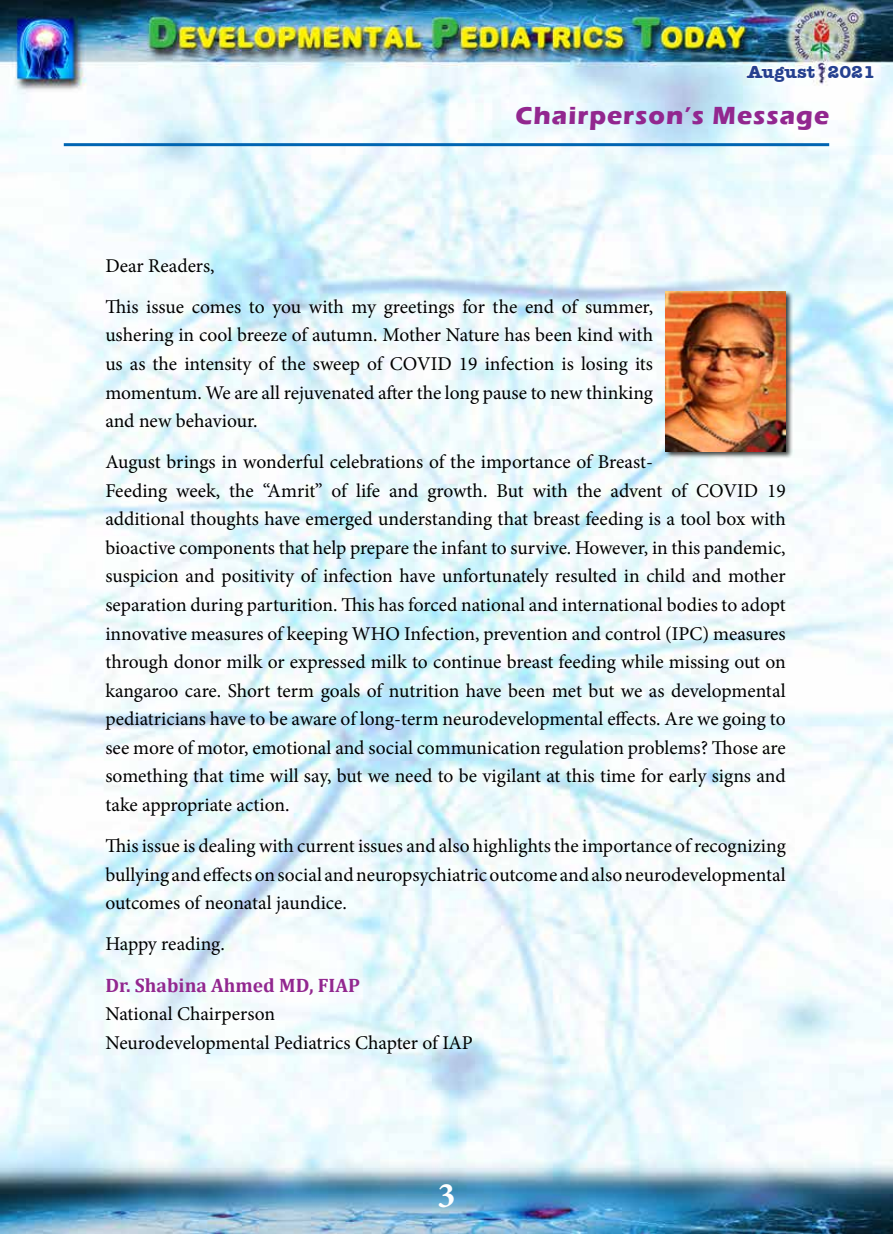
<style>
.page{position:relative;width:893px;height:1234px;background:#fff}
.page>*{position:absolute;margin:0;border:0;box-sizing:border-box;transform-origin:0 0}
.t1{font:700 36px "Minion Pro";color:#fff}
.t2{font:700 25.5px "Eras ITC";letter-spacing:.04em;color:#92278f}
.t3{font:19.5px/28.5px "Minion Pro";letter-spacing:-.005em;color:#000}
.t4{font:700 19.5px "Cambria";color:#92278f}
.t5{font:700 18px "Amer Typewriter IT Cby BT";color:#25408f}
</style>
<div class="page">
<img style="left:0;top:0;width:893px;height:1233px">
<svg style="left:745px;top:61px;width:72px;height:26px"></svg>
<svg style="left:826px;top:64px;width:50px;height:16px"></svg>
<div style="left:664px;top:290px;width:129px;height:169px;background:#000;opacity:.75"></div>
<img style="left:666px;top:291px;width:120px;height:160px">
<hr style="left:64px;top:143px;width:765px;height:3px;background:#0065b2">
<p class="t5" style="left:747px;top:60px;width:129px">August 2021</p>
<h2 class="t2" style="left:515px;top:101px;width:315px">Chairperson’s Message</h2>
<p class="t3" style="left:105px;top:245px;width:549px;line-height:41.2px">Dear Readers,<br>This issue comes to you with my greetings for the end of summer,</p>
<p class="t3" style="left:105px;top:321px;width:549px;text-align:justify">ushering in cool breeze of autumn. Mother Nature has been kind with us as the intensity of the sweep of COVID 19 infection is losing its momentum. We are all rejuvenated after the long pause to new thinking and new behaviour.</p>
<p class="t3" style="left:105px;top:448px;width:682px">August brings in wonderful celebrations of the importance of Breast-<br>Feeding week, the “Amrit” of life and growth. But with the advent of COVID 19 additional thoughts have emerged understanding that breast feeding is a tool box with bioactive components that help prepare the infant to survive. However, in this pandemic, suspicion and positivity of infection have unfortunately resulted in child and mother separation during parturition. This has forced national and international bodies to adopt innovative measures of keeping WHO Infection, prevention and control (IPC) measures through donor milk or expressed milk to continue breast feeding while missing out on kangaroo care. Short term goals of nutrition have been met but we as developmental pediatricians have to be aware of long-term neurodevelopmental effects. Are we going to see more of motor, emotional and social communication regulation problems? Those are something that time will say, but we need to be vigilant at this time for early signs and take appropriate action.</p>
<p class="t3" style="left:105px;top:831px;width:682px;text-align:justify">This issue is dealing with current issues and also highlights the importance of recognizing bullying and effects on social and neuropsychiatric outcome and also neurodevelopmental outcomes of neonatal jaundice.</p>
<p class="t3" style="left:105px;top:929px;width:121px">Happy reading.</p>
<p class="t4" style="left:105px;top:971px;width:256px">Dr. Shabina Ahmed MD, FIAP</p>
<p class="t3" style="left:105px;top:999px;width:369px">National Chairperson<br>Neurodevelopmental Pediatrics Chapter of IAP</p>
<h1 class="t1" style="left:437px;top:1169px;width:19px">3</h1>
</div>
